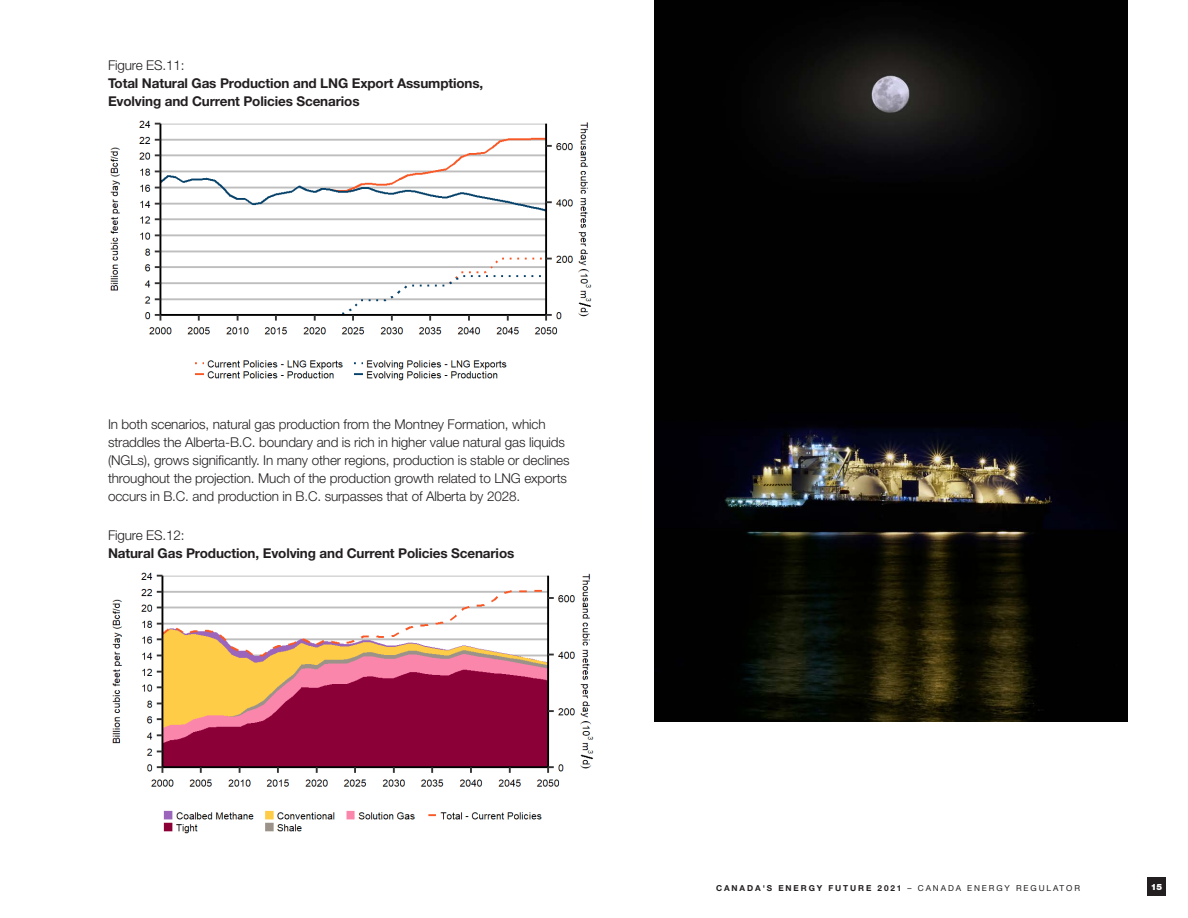
<style>
.page{position:relative;width:1188px;height:918px;background:#fff}
.page>*{position:absolute;margin:0;border:0;box-sizing:border-box;transform-origin:0 0}
.Body_2020{font:300 13.5px/18px "Helvetica Neue LT Std";letter-spacing:-.01em;color:#231f20}
.Body_2020-2{font:700 13.5px/18px "Helvetica Neue LT Std";letter-spacing:-.01em;color:#231f20}
.t1{font:900 8.7px "Helvetica Neue LT Std";color:#fff}
.t2{font:700 8.25px "Helvetica Neue LT Std";letter-spacing:.23em;color:#231f20}
.s1{font-weight:300}
.s2{font-weight:400}
</style>
<div class="page">
<div style="left:1148px;top:878px;width:18px;height:18px;background:#231f20"></div>
<img style="left:110px;top:120px;width:482px;height:261px">
<img style="left:112px;top:572px;width:482px;height:262px">
<img style="left:655px;top:0;width:472px;height:721px">
<p class="Body_2020-2" style="left:108px;top:56px;width:377px"><span class="s1">Figure ES.11:<br></span>Total Natural Gas Production and LNG Export Assumptions,<br>Evolving and Current Policies Scenarios</p>
<p class="Body_2020" style="left:108px;top:415px;width:463px">In both scenarios, natural gas production from the Montney Formation, which straddles the Alberta-B.C. boundary and is rich in higher value natural gas liquids (NGLs), grows significantly. In many other regions, production is stable or declines throughout the projection. Much of the production growth related to LNG exports occurs in B.C. and production in B.C. surpasses that of Alberta by 2028.</p>
<p class="Body_2020-2" style="left:108px;top:526px;width:408px"><span class="s1">Figure ES.12:<br></span>Natural Gas Production, Evolving and Current Policies Scenarios</p>
<p class="t2" style="left:716px;top:883px;width:365px">CANADA'S ENERGY FUTURE 2021 <span class="s2">– CANADA ENERGY REGULATOR</span></p>
<p class="t1" style="left:1151px;top:881px;width:13px">15</p>
</div>
